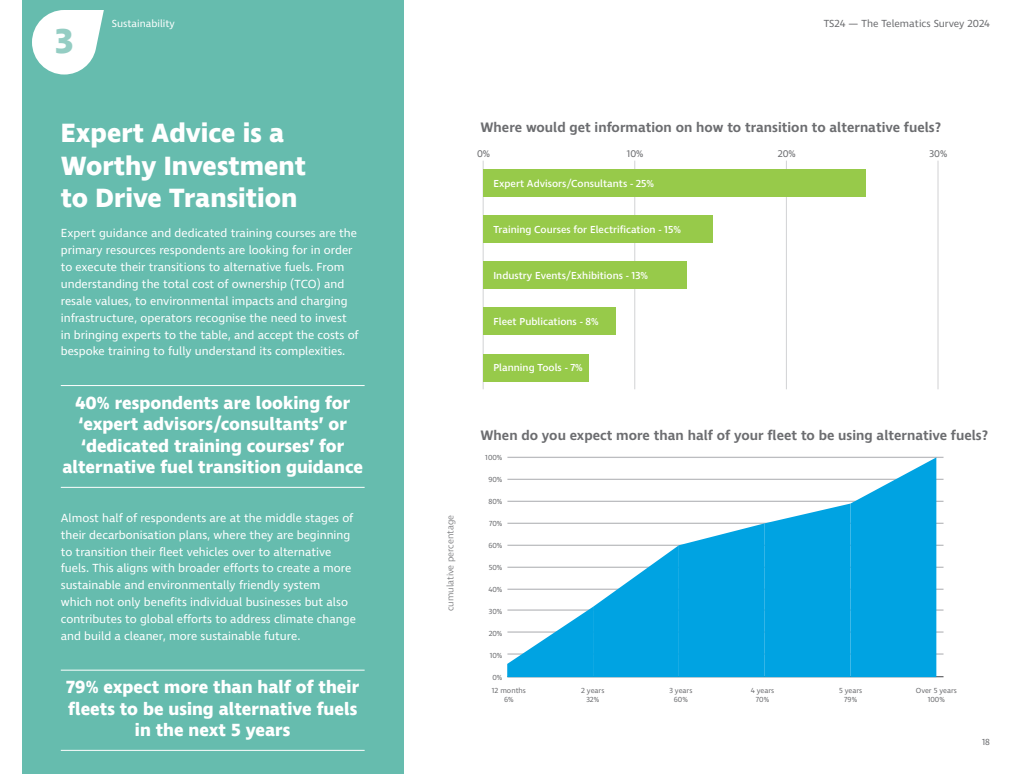
<style>
.page{position:relative;width:1026px;height:774px;background:#fff}
.page>*{position:absolute;margin:0;border:0;box-sizing:border-box;transform-origin:0 0}
.t1{font:219.7px "Chartwell Areas";color:#00a3e2;scale:.78 1}
.Headline{font:700 35.2px "Ingra";color:#94cdc3}
.Headline-2{font:700 27px/32.4px "Ingra";color:#fff}
.Stats_Left{font:700 18px/21.6px "Ingra";color:#fff;text-align:center}
.Subs_Right{font:600 14px "Ingra";color:#6c6d70}
.Body_Left{font:12px/16.9px "Ingra";color:#fff}
.t2{font:10.5px "Ingra";color:#6c6d70}
.Section_Name_Left{font:10.5px "Ingra";color:#fff}
.in_bar_percent{font:500 10.4px "Ingra";color:#fff}
.Chart_percent{font:9.9px "Ingra";color:#6c6d70}
.t3{font:300 9.5px "Ingra";color:#6c6d70}
.t4{font:9px "Ingra";color:#6c6d70}
.t5{font:7.5px/8.5px "Ingra";color:#6c6d70;text-align:center}
</style>
<div class="page">
<div style="left:22px;top:0;width:382px;height:774px;background:#66bcae"></div>
<svg style="left:32px;top:10px;width:72px;height:65px"></svg>
<hr style="left:61px;top:385px;width:304px;height:1px;background:#fff">
<hr style="left:61px;top:487px;width:304px;height:1px;background:#fff">
<hr style="left:61px;top:670px;width:304px;height:1px;background:#fff">
<hr style="left:61px;top:750px;width:304px;height:1px;background:#fff">
<hr style="left:938px;top:161px;width:1px;height:228px;background:#d1d2d4">
<hr style="left:786px;top:161px;width:1px;height:228px;background:#d1d2d4">
<hr style="left:634px;top:161px;width:1px;height:228px;background:#d1d2d4">
<hr style="left:483px;top:161px;width:1px;height:228px;background:#d1d2d4">
<div style="left:483px;top:169px;width:383px;height:28px;background:#97ca4a"></div>
<div style="left:483px;top:215px;width:230px;height:28px;background:#97ca4a"></div>
<div style="left:483px;top:261px;width:203px;height:28px;background:#97ca4a"></div>
<div style="left:483px;top:308px;width:133px;height:27px;background:#97ca4a"></div>
<div style="left:483px;top:354px;width:106px;height:27px;background:#97ca4a"></div>
<hr style="left:507px;top:676px;width:437px;height:1px;background:#6c6d70">
<hr style="left:507px;top:653px;width:437px;height:2px;background:#bcbdc0">
<hr style="left:507px;top:631px;width:437px;height:2px;background:#bcbdc0">
<hr style="left:507px;top:609px;width:437px;height:2px;background:#bcbdc0">
<hr style="left:507px;top:589px;width:437px;height:1px;background:#bcbdc0">
<hr style="left:507px;top:567px;width:437px;height:1px;background:#bcbdc0">
<hr style="left:507px;top:545px;width:437px;height:1px;background:#bcbdc0">
<hr style="left:507px;top:523px;width:437px;height:1px;background:#bcbdc0">
<hr style="left:507px;top:501px;width:437px;height:1px;background:#bcbdc0">
<hr style="left:507px;top:479px;width:437px;height:1px;background:#bcbdc0">
<hr style="left:507px;top:457px;width:437px;height:1px;background:#bcbdc0">
<p class="Headline" style="left:55px;top:19px;width:20px">3</p>
<p class="Section_Name_Left" style="left:112px;top:17px;width:65px">Sustainability</p>
<p class="Headline-2" style="left:61px;top:118px;width:247px">Expert Advice is a<br>Worthy Investment to Drive Transition</p>
<p class="Body_Left" style="left:61px;top:225px;width:299px">Expert guidance and dedicated training courses are the primary resources respondents are looking for in order to execute their transitions to alternative fuels. From understanding the total cost of ownership (TCO) and resale values, to environmental impacts and charging infrastructure, operators recognise the need to invest in bringing experts to the table, and accept the costs of bespoke training to fully understand its complexities.</p>
<p class="Stats_Left" style="left:62px;top:393px;width:302px">40% respondents are looking for ‘expert advisors/consultants’ or ‘dedicated training courses’ for alternative fuel transition guidance</p>
<p class="Body_Left" style="left:61px;top:510px;width:297px">Almost half of respondents are at the middle stages of their decarbonisation plans, where they are beginning to transition their fleet vehicles over to alternative fuels. This aligns with broader efforts to create a more sustainable and environmentally friendly system<br>which not only benefits individual businesses but also contributes to global efforts to address climate change and build a cleaner, more sustainable future.</p>
<p class="Stats_Left" style="left:66px;top:677px;width:295px">79% expect more than half of their fleets to be using alternative fuels in the next 5 years</p>
<p class="t2" style="left:824px;top:17px;width:168px">TS24 — The Telematics Survey 2024</p>
<p class="Subs_Right" style="left:481px;top:119px;width:462px">Where would get information on how to transition to alternative fuels?</p>
<p class="Chart_percent" style="left:477px;top:148px;width:15px">0%</p>
<p class="Chart_percent" style="left:627px;top:148px;width:18px">10%</p>
<p class="Chart_percent" style="left:778px;top:148px;width:20px">20%</p>
<p class="Chart_percent" style="left:930px;top:148px;width:19px">30%</p>
<p class="in_bar_percent" style="left:493px;top:177px;width:162px">Expert Advisors/Consultants - 25%</p>
<p class="in_bar_percent" style="left:493px;top:223px;width:189px">Training Courses for Electrification - 15%</p>
<p class="in_bar_percent" style="left:493px;top:269px;width:156px">Industry Events/Exhibitions - 13%</p>
<p class="in_bar_percent" style="left:493px;top:315px;width:107px">Fleet Publications - 8%</p>
<p class="in_bar_percent" style="left:493px;top:362px;width:91px">Planning Tools - 7%</p>
<p class="t3" style="left:444px;top:611px;width:98px;rotate:-90deg">cumulative percentage</p>
<p class="Subs_Right" style="left:481px;top:427px;width:509px">When do you expect more than half of your fleet to be using alternative fuels?</p>
<p class="t5" style="left:485px;top:453px;width:19px">100%</p>
<p class="t1" style="left:507px;top:457px;width:552px">6+32+60+70+79+100</p>
<p class="t5" style="left:488px;top:475px;width:16px">90%</p>
<p class="t5" style="left:489px;top:497px;width:15px">80%</p>
<p class="t5" style="left:489px;top:519px;width:15px">70%</p>
<p class="t5" style="left:488px;top:541px;width:16px">60%</p>
<p class="t5" style="left:489px;top:563px;width:15px">50%</p>
<p class="t5" style="left:488px;top:585px;width:16px">40%</p>
<p class="t5" style="left:489px;top:607px;width:15px">30%</p>
<p class="t5" style="left:489px;top:629px;width:15px">20%</p>
<p class="t5" style="left:490px;top:651px;width:14px">10%</p>
<p class="t5" style="left:492px;top:673px;width:11px">0%</p>
<p class="t5" style="left:492px;top:687px;width:36px">12 months<br>6%</p>
<p class="t5" style="left:916px;top:687px;width:43px">Over 5 years<br>100%</p>
<p class="t5" style="left:581px;top:687px;width:25px">2 years<br>32%</p>
<p class="t5" style="left:669px;top:687px;width:25px">3 years<br>60%</p>
<p class="t5" style="left:751px;top:687px;width:25px">4 years<br>70%</p>
<p class="t5" style="left:839px;top:687px;width:25px">5 years<br>79%</p>
<p class="t4" style="left:982px;top:736px;width:9px">18</p>
</div>
